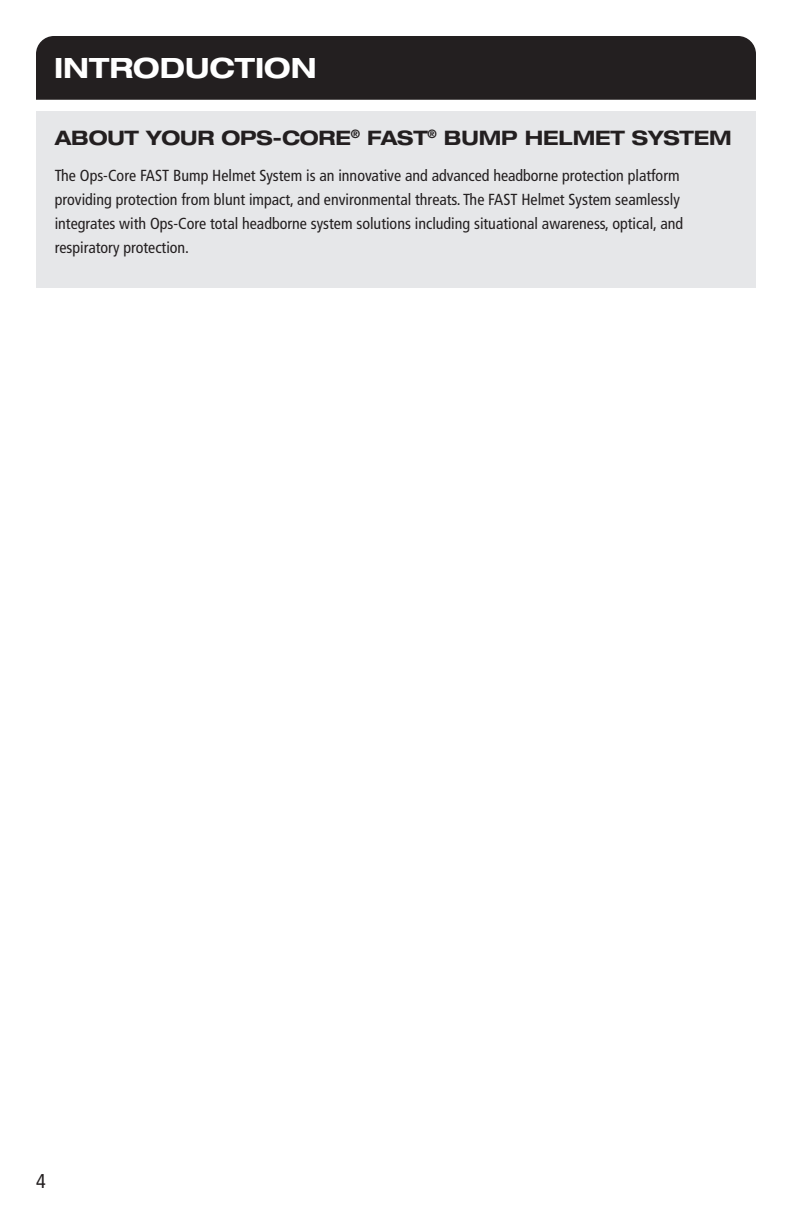
<style>
.page{position:relative;width:792px;height:1224px;background:#fff}
.page>*{position:absolute;margin:0;border:0;box-sizing:border-box;transform-origin:0 0}
.Regular_Paragraph_Co{font:700 expanded 28px "Helvetica Neue LT Std";color:#fff}
.t1{font:700 expanded 20px "Helvetica Neue LT Std";letter-spacing:-.01em;color:#231f20}
.t2{font:condensed 20px "Frutiger LT Std";color:#231f20}
.t3{font:condensed 16px/24px "Frutiger LT Std";color:#231f20}
</style>
<div class="page">
<div style="left:36px;top:36px;width:720px;height:64px;background:#231f20"></div>
<div style="left:36px;top:112px;width:720px;height:176px;background:#e6e7e9"></div>
<p class="Regular_Paragraph_Co" style="left:54px;top:50px;width:264px">INTRODUCTION</p>
<p class="t1" style="left:55px;top:125px;width:678px">ABOUT YOUR OPS-CORE<sup>®</sup> FAST<sup>®</sup> BUMP HELMET SYSTEM</p>
<p class="t3" style="left:55px;top:163px;width:630px">The Ops-Core FAST Bump Helmet System is an innovative and advanced headborne protection platform providing protection from blunt impact, and environmental threats. The FAST Helmet System seamlessly integrates with Ops-Core total headborne system solutions including situational awareness, optical, and respiratory protection.</p>
<p class="t2" style="left:36px;top:1169px;width:11px">4</p>
</div>
